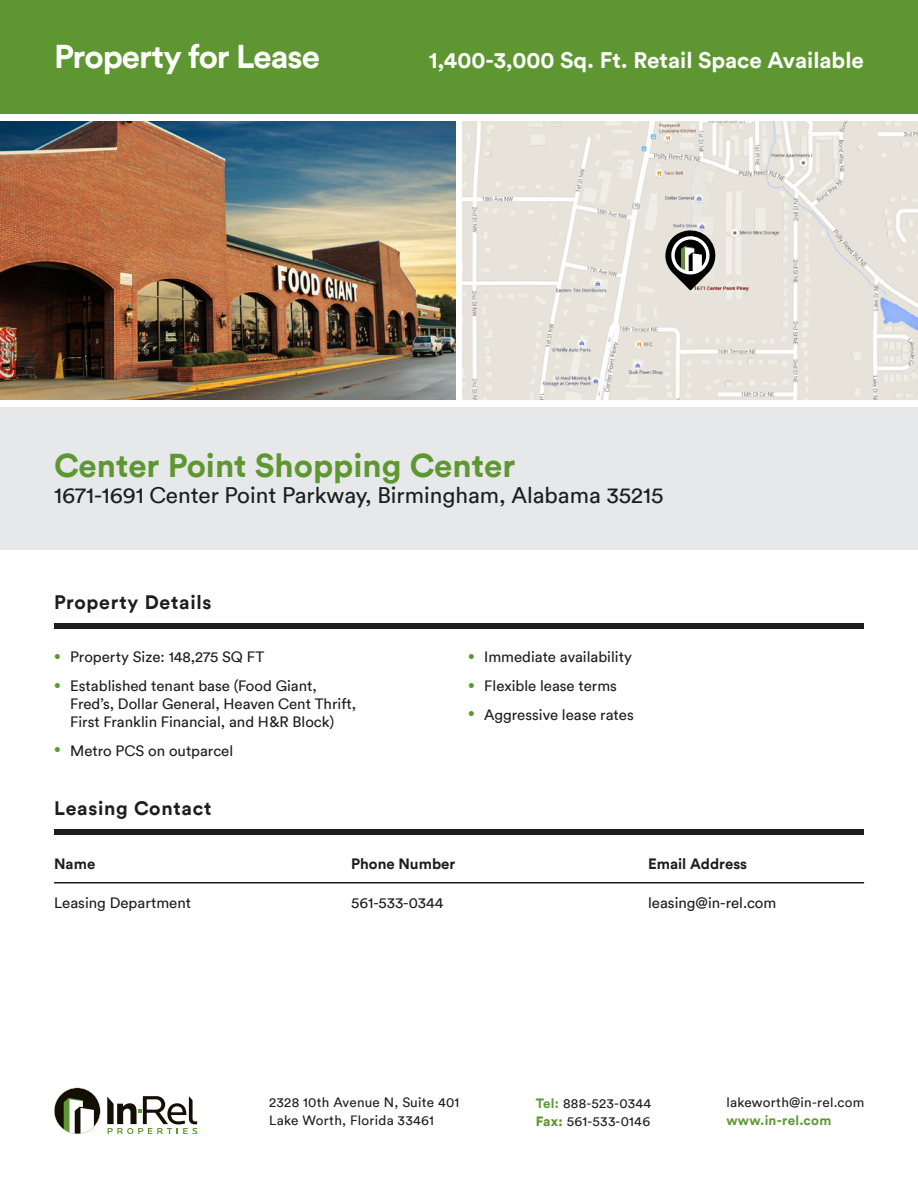
<style>
.page{position:relative;width:918px;height:1188px;background:#fff}
.page>*{position:absolute;margin:0;border:0;box-sizing:border-box;transform-origin:0 0}
.t1{font:700 33px "Circular";color:#5e9732}
.t2{font:700 33px "Circular";letter-spacing:-.03em;color:#fff}
.t3{font:22.5px "Circular";color:#1d1d1d}
.t4{font:700 22.5px "Circular";color:#fff}
.t5{font:700 19.5px "Circular";letter-spacing:.035em;color:#1d1d1d}
.Bulleted_Paragraph{font:15px/18px "Circular";color:#1d1d1d}
.Bulleted_Paragraph-2{font:700 15px "Circular";color:#1d1d1d}
.Bulleted_Paragraph-3{font:13.5px/18px "Circular";letter-spacing:.02em;color:#1d1d1d}
.s1{font-weight:700;color:#5e9732}
.s2{font-weight:900;color:#5e9732}
</style>
<div class="page">
<img style="left:0;top:121px;width:455px;height:279px">
<img style="left:463px;top:121px;width:455px;height:279px">
<div style="left:0;top:0;width:918px;height:114px;background:#5e9732"></div>
<div style="left:0;top:407px;width:918px;height:143px;background:#e7e8e9"></div>
<svg style="left:664px;top:228px;width:53px;height:62px"></svg>
<div style="left:54px;top:623px;width:810px;height:5px;background:#1d1d1d"></div>
<svg style="left:107px;top:1096px;width:90px;height:38px"></svg>
<svg style="left:54px;top:1088px;width:47px;height:46px"></svg>
<div style="left:54px;top:830px;width:810px;height:5px;background:#1d1d1d"></div>
<hr style="left:54px;top:882px;width:810px;height:1px;background:#1d1d1d">
<p class="t2" style="left:54px;top:35px;width:268px">Property for Lease</p>
<p class="t4" style="left:429px;top:46px;width:437px">1,400-3,000 Sq. Ft. Retail Space Available</p>
<p class="t1" style="left:54px;top:444px;width:463px">Center Point Shopping Center</p>
<p class="t3" style="left:54px;top:481px;width:611px">1671-1691 Center Point Parkway, Birmingham, Alabama 35215</p>
<p class="t5" style="left:54px;top:589px;width:159px">Property Details</p>
<p class="Bulleted_Paragraph" style="left:54px;top:648px;width:212px"><sup>•</sup> Property Size: 148,275 SQ FT</p>
<p class="Bulleted_Paragraph" style="left:70px;top:677px;width:288px;text-indent:-16px"><sup>•</sup> Established tenant base (Food Giant,<br>Fred’s, Dollar General, Heaven Cent Thrift,<br>First Franklin Financial, and H&amp;R Block)</p>
<p class="Bulleted_Paragraph" style="left:54px;top:741px;width:181px"><sup>•</sup> Metro PCS on outparcel</p>
<p class="t5" style="left:54px;top:796px;width:159px">Leasing Contact</p>
<p class="Bulleted_Paragraph" style="left:468px;top:648px;width:165px"><sup>•</sup> Immediate availability</p>
<p class="Bulleted_Paragraph" style="left:468px;top:677px;width:151px"><sup>•</sup> Flexible lease terms</p>
<p class="Bulleted_Paragraph" style="left:468px;top:705px;width:167px"><sup>•</sup> Aggressive lease rates</p>
<p class="Bulleted_Paragraph-2" style="left:54px;top:854px;width:43px">Name</p>
<p class="Bulleted_Paragraph-2" style="left:351px;top:854px;width:106px">Phone Number</p>
<p class="Bulleted_Paragraph-2" style="left:648px;top:854px;width:100px">Email Address</p>
<p class="Bulleted_Paragraph" style="left:54px;top:893px;width:139px">Leasing Department</p>
<p class="Bulleted_Paragraph" style="left:351px;top:893px;width:94px">561-533-0344</p>
<p class="Bulleted_Paragraph" style="left:648px;top:893px;width:130px">leasing@in-rel.com</p>
<p class="Bulleted_Paragraph-3" style="left:269px;top:1093px;width:192px">2328 10th Avenue N, Suite 401<br>Lake Worth, Florida 33461</p>
<p class="Bulleted_Paragraph-3" style="left:536px;top:1094px;width:117px"><span class="s1">Tel:</span> 888-523-0344<br><span class="s2">Fax:</span> 561-533-0146</p>
<p class="Bulleted_Paragraph-3" style="left:726px;top:1093px;width:140px">lakeworth@in-rel.com <span class="s1">www.in-rel.com</span></p>
</div>
